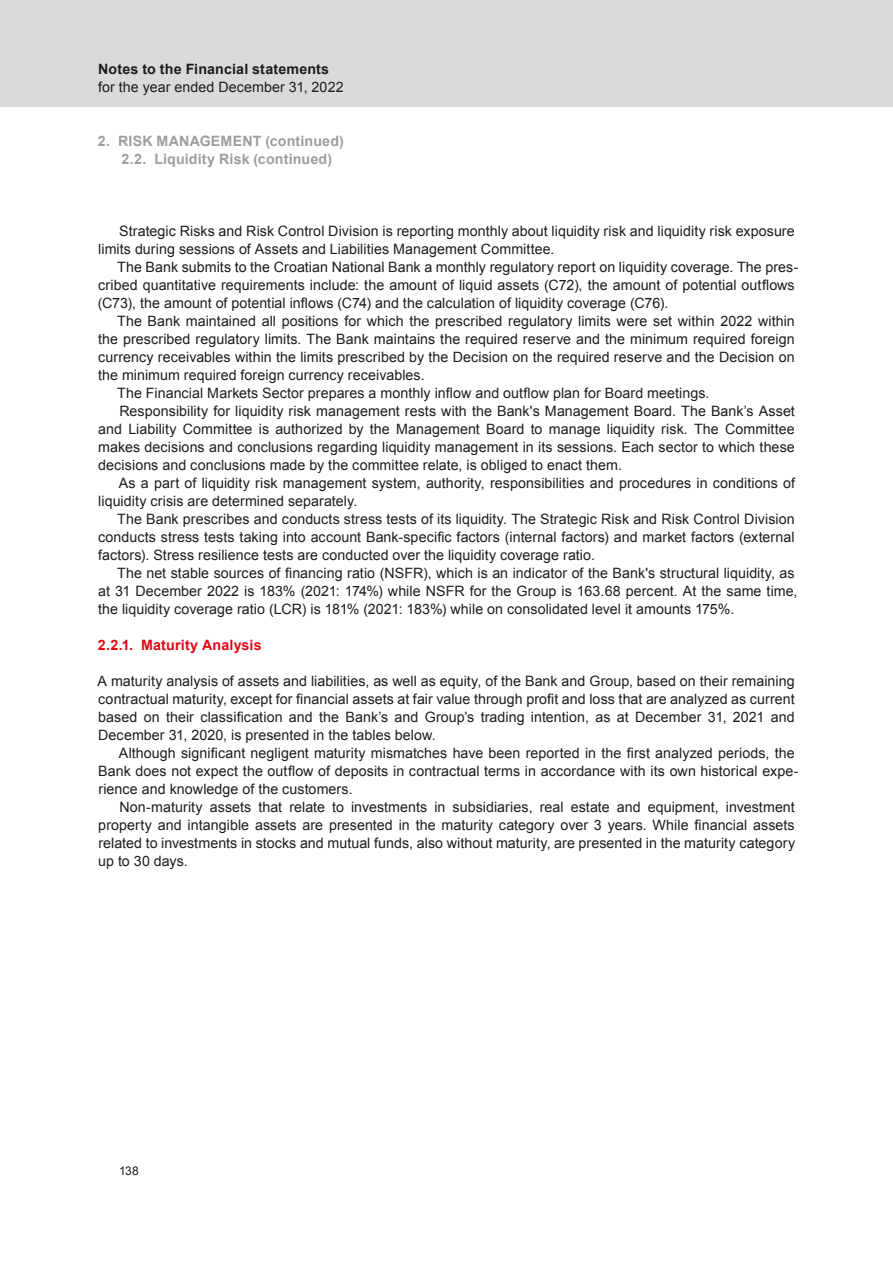
<style>
.page{position:relative;width:893px;height:1263px;background:#fff}
.page>*{position:absolute;margin:0;border:0;box-sizing:border-box;transform-origin:0 0}
.t1{font:14.25px/18px "Arial";letter-spacing:.005em;color:#1d1d1b}
.t2{font:700 14.25px/18px "Arial";letter-spacing:.01em;color:#9d9d9c}
.t3{font:700 14.25px "Arial";letter-spacing:.01em;color:#1d1d1b}
.t4{font:700 14.25px "Arial";letter-spacing:.01em;color:#e30613}
.t5{font:12px "Arial";color:#1d1d1b}
</style>
<div class="page">
<div style="left:0;top:0;width:893px;height:107px;background:#dadada"></div>
<p class="t3" style="left:98px;top:60px;width:233px">Notes to the Financial statements</p>
<p class="t1" style="left:98px;top:78px;width:247px">for the year ended December 31, 2022</p>
<p class="t2" style="left:122px;top:132px;width:224px;text-indent:-24px">2. RISK MANAGEMENT (continued)<br>2.2. Liquidity Risk (continued)</p>
<p class="t1" style="left:98px;top:222px;width:698px;text-indent:21px">Strategic Risks and Risk Control Division is reporting monthly about liquidity risk and liquidity risk exposure limits during sessions of Assets and Liabilities Management Committee.</p>
<p class="t1" style="left:98px;top:258px;width:702px;text-indent:19px">The Bank submits to the Croatian National Bank a monthly regulatory report on liquidity coverage. The pres&shy;cribed quantitative requirements include: the amount of liquid assets (C72), the amount of potential outflows (C73), the amount of potential inflows (C74) and the calculation of liquidity coverage (C76).</p>
<p class="t1" style="left:117px;top:312px;width:679px">The Bank maintained all positions for which the prescribed regulatory limits were set within 2022 within</p>
<p class="t1" style="left:98px;top:330px;width:698px">the prescribed regulatory limits. The Bank maintains the required reserve and the minimum required foreign</p>
<p class="t1" style="left:98px;top:348px;width:698px">currency receivables within the limits prescribed by the Decision on the required reserve and the Decision on</p>
<p class="t1" style="left:98px;top:366px;width:328px">the minimum required foreign currency receivables.</p>
<p class="t1" style="left:117px;top:384px;width:594px">The Financial Markets Sector prepares a monthly inflow and outflow plan for Board meetings.</p>
<p class="t1" style="left:119px;top:402px;width:677px">Responsibility for liquidity risk management rests with the Bank's Management Board. The Bank’s Asset</p>
<p class="t1" style="left:98px;top:420px;width:698px">and Liability Committee is authorized by the Management Board to manage liquidity risk. The Committee</p>
<p class="t1" style="left:98px;top:438px;width:698px">makes decisions and conclusions regarding liquidity management in its sessions. Each sector to which these</p>
<p class="t1" style="left:98px;top:456px;width:525px">decisions and conclusions made by the committee relate, is obliged to enact them.</p>
<p class="t1" style="left:119px;top:474px;width:678px">As a part of liquidity risk management system, authority, responsibilities and procedures in conditions of</p>
<p class="t1" style="left:98px;top:492px;width:261px">liquidity crisis are determined separately.</p>
<p class="t1" style="left:117px;top:510px;width:679px">The Bank prescribes and conducts stress tests of its liquidity. The Strategic Risk and Risk Control Division</p>
<p class="t1" style="left:98px;top:528px;width:698px">conducts stress tests taking into account Bank-specific factors (internal factors) and market factors (external</p>
<p class="t1" style="left:98px;top:546px;width:498px">factors). Stress resilience tests are conducted over the liquidity coverage ratio.</p>
<p class="t1" style="left:117px;top:564px;width:679px">The net stable sources of financing ratio (NSFR), which is an indicator of the Bank's structural liquidity, as</p>
<p class="t1" style="left:98px;top:582px;width:701px">at 31 December 2022 is 183% (2021: 174%) while NSFR for the Group is 163.68 percent. At the same time,</p>
<p class="t1" style="left:98px;top:600px;width:638px">the liquidity coverage ratio (LCR) is 181% (2021: 183%) while on consolidated level it amounts 175%.</p>
<p class="t4" style="left:98px;top:635px;width:165px">2.2.1. Maturity Analysis</p>
<p class="t1" style="left:98px;top:672px;width:699px;text-align:justify">A maturity analysis of assets and liabilities, as well as equity, of the Bank and Group, based on their remaining contractual maturity, except for financial assets at fair value through profit and loss that are analyzed as current based on their classification and the Bank’s and Group’s trading intention, as at December 31, 2021 and December 31, 2020, is presented in the tables below.</p>
<p class="t1" style="left:98px;top:744px;width:702px;text-indent:21px">Although significant negligent maturity mismatches have been reported in the first analyzed periods, the<br>Bank does not expect the outflow of deposits in contractual terms in accordance with its own historical expe&shy;rience and knowledge of the customers.</p>
<p class="t1" style="left:98px;top:798px;width:698px;text-align:justify;text-indent:21px">Non-maturity assets that relate to investments in subsidiaries, real estate and equipment, investment property and intangible assets are presented in the maturity category over 3 years. While financial assets related to investments in stocks and mutual funds, also without maturity, are presented in the maturity category up to 30 days.</p>
<p class="t5" style="left:119px;top:1162px;width:21px">138</p>
</div>
